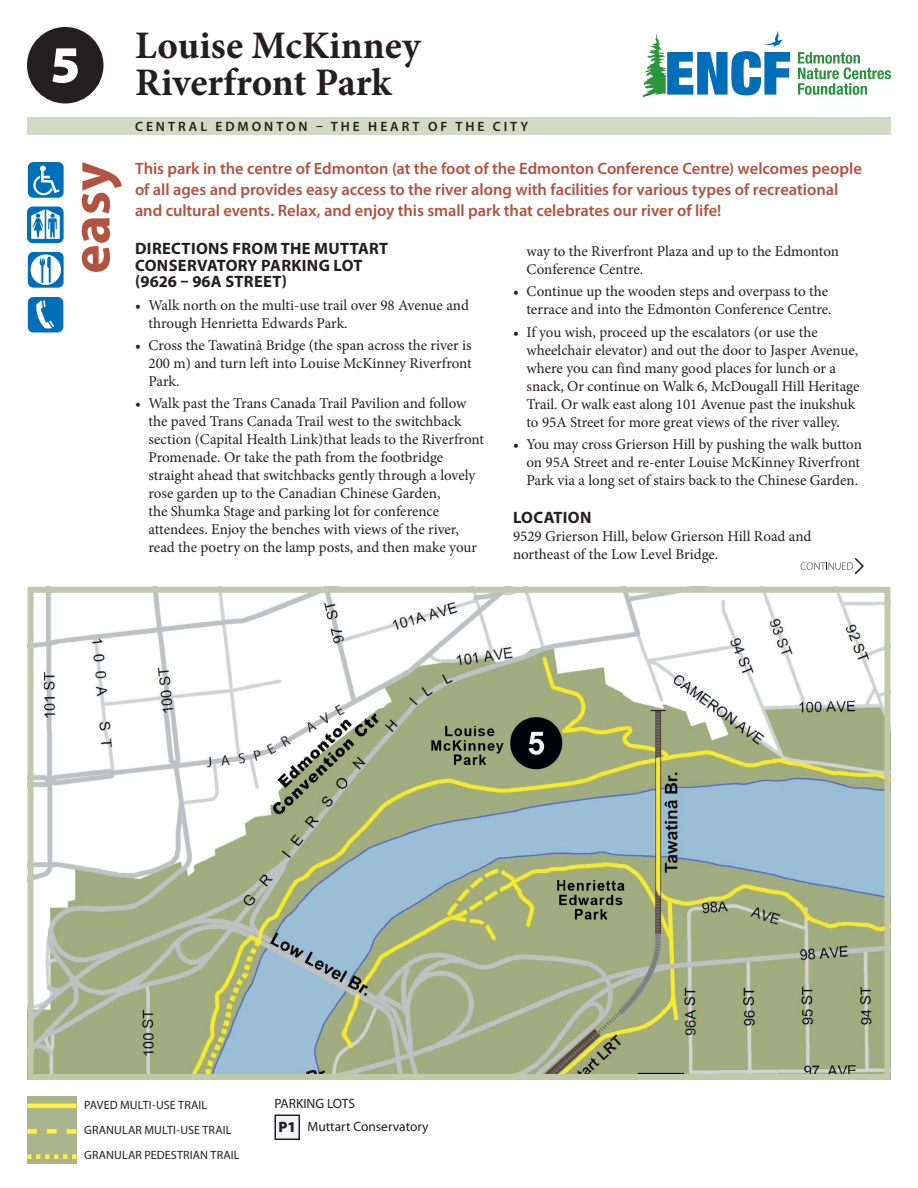
<style>
.page{position:relative;width:918px;height:1188px;background:#fff}
.page>*{position:absolute;margin:0;border:0;box-sizing:border-box;transform-origin:0 0}
.difficulty{font:700 55.5px "Myriad Pro";color:#b45240}
.walk_number{font:900 52.5px "Myriad Pro";color:#fff}
.Trail_Title{font:700 39px/37.5px "Minion Pro";color:#231f20}
.Intro_Paragraph{font:600 16.5px/21px "Myriad Pro";color:#b45240}
.Heading_2{font:700 16.5px/16.5px "Myriad Pro";letter-spacing:.02em;color:#231f20}
.bullet_after_Heading{font:15px/18px "Minion Pro";letter-spacing:-.005em;color:#231f20}
.text_after_Heading_2{font:15px/18px "Minion Pro";color:#231f20}
.t1{font:900 15px "Myriad Pro";color:#231f20}
.t2{font:600 13.5px "Myriad Pro";letter-spacing:.22em;color:#231f20}
.legend_parking_lot{font:13.5px "Myriad Pro";color:#231f20}
.legend{font:12px "Myriad Pro";letter-spacing:.01em;color:#231f20}
</style>
<div class="page">
<div style="left:27px;top:27px;width:77px;height:77px;background:#231f20;border-radius:50%"></div>
<svg style="left:798px;top:52px;width:93px;height:43px"></svg>
<svg style="left:642px;top:31px;width:148px;height:67px"></svg>
<div style="left:275px;top:1115px;width:24px;height:24px;background:#f2f3f4"></div>
<div style="left:274px;top:1114px;width:26px;height:26px;border:2px solid #231f20"></div>
<div style="left:27px;top:207px;width:37px;height:36px;background:#006fba;border-radius:6px"></div>
<svg style="left:31px;top:209px;width:29px;height:30px"></svg>
<div style="left:28px;top:252px;width:36px;height:36px;background:#006fba;border-radius:6px"></div>
<div style="left:31px;top:255px;width:30px;height:30px;background:#fff;border-radius:50%"></div>
<svg style="left:38px;top:255px;width:13px;height:30px"></svg>
<div style="left:28px;top:297px;width:35px;height:35px;background:#006fba;border-radius:6px"></div>
<svg style="left:36px;top:301px;width:18px;height:27px"></svg>
<div style="left:28px;top:162px;width:36px;height:36px;background:#006fba;border-radius:6px"></div>
<svg style="left:33px;top:166px;width:27px;height:29px"></svg>
<svg style="left:801px;top:558px;width:63px;height:16px"></svg>
<div style="left:27px;top:1097px;width:49px;height:67px;background:#aab38e"></div>
<hr style="left:27px;top:1104px;width:49px;height:4px;background:#fff33c">
<svg style="left:27px;top:1129px;width:49px;height:5px"></svg>
<svg style="left:27px;top:1154px;width:49px;height:5px"></svg>
<img style="left:35px;top:594px;width:848px;height:479px">
<div style="left:28px;top:587px;width:862px;height:493px;border:6px solid #c2c9ab"></div>
<div style="left:27px;top:117px;width:864px;height:18px;background:#d4d9c3"></div>
<p class="walk_number" style="left:50px;top:30px;width:32px">5</p>
<p class="difficulty" style="left:55px;top:274px;width:113px;rotate:-90deg">easy</p>
<p class="Trail_Title" style="left:135px;top:26px;width:287px">Louise McKinney<br>Riverfront Park</p>
<p class="t2" style="left:135px;top:118px;width:395px">CENTRAL EDMONTON – THE HEART OF THE CITY</p>
<p class="Intro_Paragraph" style="left:135px;top:158px;width:728px">This park in the centre of Edmonton (at the foot of the Edmonton Conference Centre) welcomes people of all ages and provides easy access to the river along with facilities for various types of recreational and cultural events. Relax, and enjoy this small park that celebrates our river of life!</p>
<p class="Heading_2" style="left:135px;top:240px;width:255px">DIRECTIONS FROM THE MUTTART<br>CONSERVATORY PARKING LOT (9626 – 96A STREET)</p>
<p class="bullet_after_Heading" style="left:148px;top:296px;width:322px;text-indent:-14px">• Walk north on the multi-use trail over 98 Avenue and through Henrietta Edwards Park.</p>
<p class="bullet_after_Heading" style="left:148px;top:336px;width:325px;text-align:justify;text-indent:-14px">• Cross the Tawatinâ Bridge (the span across the river is 200 m) and turn left into Louise McKinney Riverfront Park.</p>
<p class="bullet_after_Heading" style="left:148px;top:395px;width:337px;text-indent:-14px">• Walk past the Trans Canada Trail Pavilion and follow the paved Trans Canada Trail west to the switchback section (Capital Health Link)that leads to the Riverfront Promenade. Or take the path from the footbridge straight ahead that switchbacks gently through a lovely rose garden up to the Canadian Chinese Garden,<br>the Shumka Stage and parking lot for conference attendees. Enjoy the benches with views of the river, read the poetry on the lamp posts, and then make your</p>
<p class="bullet_after_Heading" style="left:526px;top:242px;width:314px">way to the Riverfront Plaza and up to the Edmonton<br>Conference Centre.</p>
<p class="bullet_after_Heading" style="left:513px;top:283px;width:320px;text-align:right">• Continue up the wooden steps and overpass to the terrace and into the Edmonton Conference Centre.</p>
<p class="bullet_after_Heading" style="left:526px;top:323px;width:335px;text-indent:-14px">• If you wish, proceed up the escalators (or use the wheelchair elevator) and out the door to Jasper Avenue, where you can find many good places for lunch or a snack, Or continue on Walk 6, McDougall Hill Heritage Trail. Or walk east along 101 Avenue past the inukshuk to 95A Street for more great views of the river valley.</p>
<p class="bullet_after_Heading" style="left:526px;top:435px;width:337px;text-indent:-14px">• You may cross Grierson Hill by pushing the walk button on 95A Street and re-enter Louise McKinney Riverfront<br>Park via a long set of stairs back to the Chinese Garden.</p>
<p class="Heading_2" style="left:513px;top:509px;width:80px">LOCATION</p>
<p class="text_after_Heading_2" style="left:513px;top:527px;width:300px">9529 Grierson Hill, below Grierson Hill Road and northeast of the Low Level Bridge.</p>
<p class="legend" style="left:84px;top:1098px;width:125px">PAVED MULTI-USE TRAIL</p>
<p class="legend" style="left:84px;top:1123px;width:149px">GRANULAR MULTI-USE TRAIL</p>
<p class="legend" style="left:84px;top:1148px;width:157px">GRANULAR PEDESTRIAN TRAIL</p>
<p class="legend_parking_lot" style="left:274px;top:1095px;width:82px">PARKING LOTS</p>
<p class="t1" style="left:278px;top:1117px;width:19px">P1</p>
<p class="legend_parking_lot" style="left:308px;top:1119px;width:123px">Muttart Conservatory</p>
</div>
